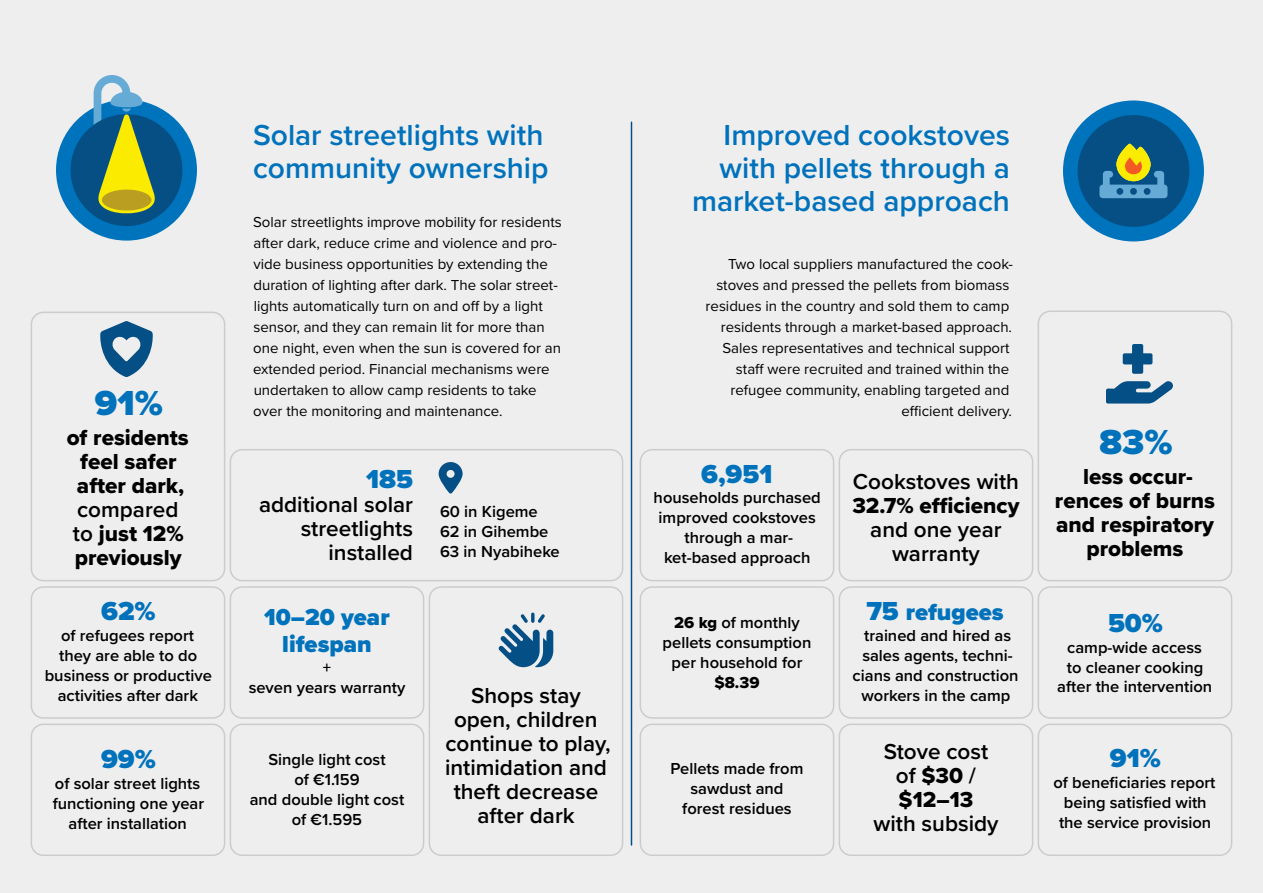
<style>
.page{position:relative;width:1263px;height:893px;background:#eee}
.page>*{position:absolute;margin:0;border:0;box-sizing:border-box;transform-origin:0 0}
.Paragraph_Text{font:900 36px "Proxima Nova";color:#0072bc}
.t1{font:600 30px/33px "Proxima Nova";color:#0072bc}
.Paragraph_Text-2{font:900 27px "Proxima Nova";color:#0072bc}
.Paragraph_Text-3{font:900 24px/27px "Proxima Nova";color:#0072bc;text-align:center}
.Paragraph_Text-4{font:600 22.5px/24px "Proxima Nova";color:#000;text-align:center}
.Paragraph_Text-5{font:22.5px/24px "Proxima Nova Extrabld";color:#000;text-align:center}
.Paragraph_Text-6{font:600 16.5px/19.8px "Proxima Nova";color:#000;text-align:center}
.Paragraph_Text-7{font:16.5px "Proxima Nova Extrabld";color:#000}
.Paragraph_Text-8{font:15px/21px "Proxima Nova";color:#000;text-align:right}
.s1{font-family:"Proxima Nova";font-weight:600}
.s2{font-family:"Proxima Nova Extrabld";font-weight:400}
.s3{font-size:27px}
</style>
<div class="page">
<div style="left:1063px;top:100px;width:141px;height:141px;background:#0073bd;border-radius:50%"></div>
<div style="left:1077px;top:115px;width:112px;height:112px;background:#054f85;border-radius:50%"></div>
<svg style="left:1099px;top:144px;width:68px;height:54px"></svg>
<div style="left:56px;top:100px;width:141px;height:141px;background:#0073bd;border-radius:50%"></div>
<div style="left:71px;top:114px;width:111px;height:112px;background:#054f85;border-radius:50%"></div>
<svg style="left:94px;top:75px;width:61px;height:142px"></svg>
<div style="left:102px;top:190px;width:50px;height:20px;background:#ba9e21;border-radius:50%"></div>
<svg style="left:499px;top:613px;width:54px;height:54px"></svg>
<svg style="left:100px;top:321px;width:53px;height:56px"></svg>
<svg style="left:439px;top:462px;width:24px;height:32px"></svg>
<svg style="left:1106px;top:344px;width:67px;height:60px"></svg>
<div style="left:230px;top:586px;width:194px;height:133px;border:2px solid #ccc;border-radius:12px"></div>
<div style="left:839px;top:586px;width:194px;height:133px;border:2px solid #ccc;border-radius:12px"></div>
<div style="left:230px;top:724px;width:194px;height:132px;border:2px solid #ccc;border-radius:12px"></div>
<div style="left:839px;top:724px;width:194px;height:132px;border:2px solid #ccc;border-radius:12px"></div>
<div style="left:31px;top:724px;width:194px;height:132px;border:2px solid #ccc;border-radius:12px"></div>
<div style="left:640px;top:724px;width:194px;height:132px;border:2px solid #ccc;border-radius:12px"></div>
<div style="left:31px;top:586px;width:194px;height:133px;border:2px solid #ccc;border-radius:12px"></div>
<div style="left:640px;top:586px;width:194px;height:133px;border:2px solid #ccc;border-radius:12px"></div>
<div style="left:640px;top:449px;width:194px;height:132px;border:2px solid #ccc;border-radius:12px"></div>
<div style="left:230px;top:449px;width:393px;height:132px;border:2px solid #ccc;border-radius:12px"></div>
<div style="left:839px;top:449px;width:194px;height:132px;border:2px solid #ccc;border-radius:12px"></div>
<div style="left:1038px;top:311px;width:194px;height:270px;border:2px solid #ccc;border-radius:12px"></div>
<div style="left:1038px;top:724px;width:194px;height:132px;border:2px solid #ccc;border-radius:12px"></div>
<div style="left:429px;top:586px;width:194px;height:270px;border:2px solid #ccc;border-radius:12px"></div>
<div style="left:31px;top:312px;width:194px;height:269px;border:2px solid #ccc;border-radius:12px"></div>
<div style="left:1038px;top:586px;width:194px;height:133px;border:2px solid #ccc;border-radius:12px"></div>
<hr style="left:631px;top:122px;width:1px;height:723px;background:#044f85">
<p class="Paragraph_Text" style="left:95px;top:376px;width:70px">91%</p>
<p class="Paragraph_Text-5" style="left:67px;top:425px;width:124px">of residents feel safer after dark,</p>
<p class="Paragraph_Text-5" style="left:73px;top:497px;width:112px;text-align:left"><span class="s1">compared to</span> just 12% previously</p>
<p class="Paragraph_Text-2" style="left:101px;top:591px;width:56px">62%</p>
<p class="Paragraph_Text-6" style="left:61px;top:625px;width:135px">of refugees report</p>
<p class="Paragraph_Text-6" style="left:45px;top:645px;width:169px">they are able to do business or productive activities after dark</p>
<p class="Paragraph_Text-2" style="left:101px;top:739px;width:56px">99%</p>
<p class="Paragraph_Text-6" style="left:55px;top:773px;width:147px">of solar street lights</p>
<p class="Paragraph_Text-6" style="left:53px;top:793px;width:153px">functioning one year after installation</p>
<p class="t1" style="left:253px;top:118px;width:297px">Solar streetlights with community ownership</p>
<p class="t1" style="left:720px;top:118px;width:292px">Improved cookstoves with pellets through a</p>
<p class="t1" style="left:692px;top:184px;width:319px">market-based approach</p>
<p class="Paragraph_Text-8" style="left:253px;top:210px;width:310px;text-align:left">Solar streetlights improve mobility for residents after dark, reduce crime and violence and pro&shy;vide business opportunities by extending the duration of lighting after dark. The solar street&shy;lights automatically turn on and off by a light sensor, and they can remain lit for more than one night, even when the sun is covered for an extended period. Financial mechanisms were undertaken to allow camp residents to take</p>
<p class="Paragraph_Text-8" style="left:706px;top:252px;width:309px">Two local suppliers manufactured the cook&shy;stoves and pressed the pellets from biomass residues in the country and sold them to camp residents through a market-based approach.<br>Sales representatives and technical support staff were recruited and trained within the refugee community, enabling targeted and efficient delivery.</p>
<p class="Paragraph_Text-8" style="left:253px;top:399px;width:251px">over the monitoring and maintenance.</p>
<p class="Paragraph_Text-2" style="left:366px;top:459px;width:48px">185</p>
<p class="Paragraph_Text-4" style="left:259px;top:492px;width:155px;text-align:right">additional solar streetlights installed</p>
<p class="Paragraph_Text-3" style="left:264px;top:604px;width:127px">10–20 year lifespan</p>
<p class="Paragraph_Text-6" style="left:323px;top:657px;width:10px">+</p>
<p class="Paragraph_Text-6" style="left:249px;top:677px;width:158px">seven years warranty</p>
<p class="Paragraph_Text-6" style="left:268px;top:749px;width:119px">Single light cost of €1.159</p>
<p class="Paragraph_Text-6" style="left:250px;top:789px;width:156px">and double light cost of €1.595</p>
<p class="Paragraph_Text-6" style="left:440px;top:501px;width:121px;text-align:left">60 in Kigeme<br>62 in Gihembe<br>63 in Nyabiheke</p>
<p class="Paragraph_Text-4" style="left:445px;top:683px;width:167px">Shops stay open, children continue to play, intimidation and theft decrease after dark</p>
<p class="Paragraph_Text-2" style="left:701px;top:454px;width:73px">6,951</p>
<p class="Paragraph_Text-6" style="left:654px;top:487px;width:169px">households purchased improved cookstoves through a mar&shy;ket-based approach</p>
<p class="Paragraph_Text-6" style="left:674px;top:612px;width:127px"><span class="s2">26 kg</span> of monthly</p>
<p class="Paragraph_Text-6" style="left:663px;top:632px;width:150px">pellets consumption per household for</p>
<p class="Paragraph_Text-7" style="left:714px;top:670px;width:47px">$8.39</p>
<p class="Paragraph_Text-6" style="left:670px;top:758px;width:135px">Pellets made from</p>
<p class="Paragraph_Text-6" style="left:682px;top:778px;width:111px">sawdust and forest residues</p>
<p class="Paragraph_Text-4" style="left:852px;top:469px;width:169px">Cookstoves with<br><span class="s2">32.7% efficiency </span>and one year warranty</p>
<p class="Paragraph_Text-3" style="left:866px;top:598px;width:139px"><span class="s3">75</span> refugees</p>
<p class="Paragraph_Text-6" style="left:853px;top:625px;width:167px">trained and hired as sales agents, techni&shy;cians and construction workers in the camp</p>
<p class="Paragraph_Text-4" style="left:884px;top:739px;width:106px">Stove cost</p>
<p class="Paragraph_Text-4" style="left:896px;top:763px;width:82px">of <span class="s2">$30</span> /</p>
<p class="Paragraph_Text-4" style="left:873px;top:787px;width:127px"><span class="s2">$12–13<br></span>with subsidy</p>
<p class="Paragraph_Text" style="left:1099px;top:415px;width:75px">83%</p>
<p class="Paragraph_Text-5" style="left:1055px;top:464px;width:162px">less occur&shy;rences of burns and respiratory problems</p>
<p class="Paragraph_Text-2" style="left:1108px;top:603px;width:57px">50%</p>
<p class="Paragraph_Text-6" style="left:1067px;top:637px;width:136px">camp-wide access</p>
<p class="Paragraph_Text-6" style="left:1067px;top:657px;width:138px">to cleaner cooking</p>
<p class="Paragraph_Text-6" style="left:1057px;top:676px;width:156px">after the intervention</p>
<p class="Paragraph_Text-2" style="left:1110px;top:738px;width:53px">91%</p>
<p class="Paragraph_Text-6" style="left:1053px;top:773px;width:164px">of beneficiaries report being satisfied with the service provision</p>
</div>
